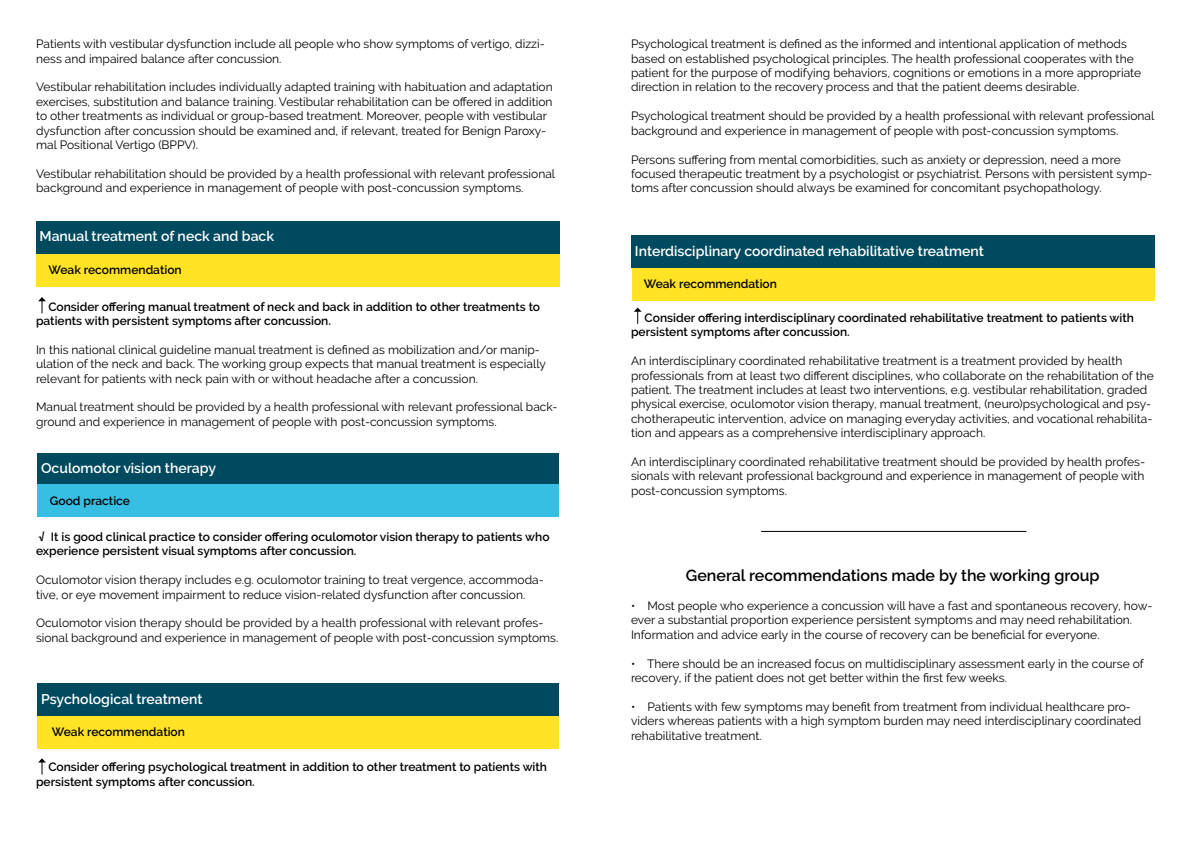
<style>
.page{position:relative;width:1191px;height:842px;background:#fff}
.page>*{position:absolute;margin:0;border:0;box-sizing:border-box;transform-origin:0 0}
.t1{font:600 16px "Raleway";color:#000}
.t2{font:600 14px "Raleway";color:#fff}
.t3{font:12px/14.4px "Raleway";color:#000}
.t4{font:600 12px/14.4px "Raleway";color:#000}
</style>
<div class="page">
<div style="left:36px;top:221px;width:523px;height:33px;background:#004a5f"></div>
<div style="left:36px;top:254px;width:524px;height:32px;background:#ffe324"></div>
<div style="left:38px;top:453px;width:521px;height:32px;background:#004a5f"></div>
<div style="left:38px;top:485px;width:521px;height:32px;background:#37bee3"></div>
<div style="left:38px;top:683px;width:521px;height:33px;background:#004a5f"></div>
<div style="left:38px;top:716px;width:521px;height:33px;background:#ffe324"></div>
<div style="left:631px;top:236px;width:524px;height:32px;background:#004a5f"></div>
<div style="left:631px;top:268px;width:523px;height:32px;background:#ffe324"></div>
<hr style="left:761px;top:531px;width:265px;height:1px;background:#000">
<svg style="left:38px;top:297px;width:8px;height:16px"></svg>
<svg style="left:38px;top:758px;width:8px;height:17px"></svg>
<svg style="left:634px;top:308px;width:7px;height:16px"></svg>
<p class="t3" style="left:36px;top:37px;width:510px">Patients with vestibular dysfunction include all people who show symptoms of vertigo, dizzi&shy;ness and impaired balance after concussion.</p>
<p class="t3" style="left:36px;top:80px;width:518px">Vestibular rehabilitation includes individually adapted training with habituation and adaptation exercises, substitution and balance training. Vestibular rehabilitation can be offered in addition to other treatments as individual or group-based treatment. Moreover, people with vestibular dysfunction after concussion should be examined and, if relevant, treated for Benign Paroxy&shy;mal Positional Vertigo (BPPV).</p>
<p class="t3" style="left:36px;top:166px;width:520px">Vestibular rehabilitation should be provided by a health professional with relevant professional background and experience in management of people with post-concussion symptoms.</p>
<p class="t2" style="left:40px;top:228px;width:236px">Manual treatment of neck and back</p>
<p class="t4" style="left:49px;top:263px;width:135px">Weak recommendation</p>
<p class="t4" style="left:36px;top:299px;width:505px;text-indent:12px">Consider offering manual treatment of neck and back in addition to other treatments to patients with persistent symptoms after concussion.</p>
<p class="t3" style="left:36px;top:342px;width:511px">In this national clinical guideline manual treatment is defined as mobilization and/or manip&shy;ulation of the neck and back. The working group expects that manual treatment is especially relevant for patients with neck pain with or without headache after a concussion.</p>
<p class="t3" style="left:36px;top:400px;width:523px">Manual treatment should be provided by a health professional with relevant professional back&shy;ground and experience in management of people with post-concussion symptoms.</p>
<p class="t2" style="left:41px;top:460px;width:176px">Oculomotor vision therapy</p>
<p class="t4" style="left:50px;top:493px;width:82px">Good practice</p>
<p class="t4" style="left:36px;top:530px;width:515px">√ It is good clinical practice to consider offering oculomotor vision therapy to patients who experience persistent visual symptoms after concussion.</p>
<p class="t3" style="left:36px;top:573px;width:509px">Oculomotor vision therapy includes e.g. oculomotor training to treat vergence, accommoda&shy;tive, or eye movement impairment to reduce vision-related dysfunction after concussion.</p>
<p class="t3" style="left:36px;top:616px;width:524px">Oculomotor vision therapy should be provided by a health professional with relevant profes&shy;sional background and experience in management of people with post-concussion symptoms.</p>
<p class="t2" style="left:41px;top:691px;width:163px">Psychological treatment</p>
<p class="t4" style="left:52px;top:725px;width:135px">Weak recommendation</p>
<p class="t4" style="left:36px;top:760px;width:512px;text-indent:12px">Consider offering psychological treatment in addition to other treatment to patients with persistent symptoms after concussion.</p>
<p class="t3" style="left:631px;top:37px;width:511px">Psychological treatment is defined as the informed and intentional application of methods based on established psychological principles. The health professional cooperates with the patient for the purpose of modifying behaviors, cognitions or emotions in a more appropriate direction in relation to the recovery process and that the patient deems desirable.</p>
<p class="t3" style="left:631px;top:109px;width:525px">Psychological treatment should be provided by a health professional with relevant professional background and experience in management of people with post-concussion symptoms.</p>
<p class="t3" style="left:631px;top:152px;width:523px">Persons suffering from mental comorbidities, such as anxiety or depression, need a more focused therapeutic treatment by a psychologist or psychiatrist. Persons with persistent symp&shy;toms after concussion should always be examined for concomitant psychopathology.</p>
<p class="t2" style="left:635px;top:243px;width:350px">Interdisciplinary coordinated rehabilitative treatment</p>
<p class="t4" style="left:644px;top:276px;width:135px">Weak recommendation</p>
<p class="t4" style="left:631px;top:310px;width:504px;text-indent:14px">Consider offering interdisciplinary coordinated rehabilitative treatment to patients with persistent symptoms after concussion.</p>
<p class="t3" style="left:631px;top:354px;width:524px">An interdisciplinary coordinated rehabilitative treatment is a treatment provided by health professionals from at least two different disciplines, who collaborate on the rehabilitation of the patient. The treatment includes at least two interventions, e.g. vestibular rehabilitation, graded physical exercise, oculomotor vision therapy, manual treatment, (neuro)psychological and psy&shy;chotherapeutic intervention, advice on managing everyday activities, and vocational rehabilita&shy;tion and appears as a comprehensive interdisciplinary approach.</p>
<p class="t3" style="left:631px;top:454px;width:515px;text-align:justify">An interdisciplinary coordinated rehabilitative treatment should be provided by health profes&shy;sionals with relevant professional background and experience in management of people with post-concussion symptoms.</p>
<h1 class="t1" style="left:686px;top:566px;width:415px">General recommendations made by the working group</h1>
<p class="t3" style="left:631px;top:598px;width:523px">• Most people who experience a concussion will have a fast and spontaneous recovery, how&shy;ever a substantial proportion experience persistent symptoms and may need rehabilitation.<br>Information and advice early in the course of recovery can be beneficial for everyone.</p>
<p class="t3" style="left:631px;top:656px;width:514px">• There should be an increased focus on multidisciplinary assessment early in the course of recovery, if the patient does not get better within the first few weeks.</p>
<p class="t3" style="left:631px;top:699px;width:512px">• Patients with few symptoms may benefit from treatment from individual healthcare pro&shy;viders whereas patients with a high symptom burden may need interdisciplinary coordinated rehabilitative treatment.</p>
</div>
